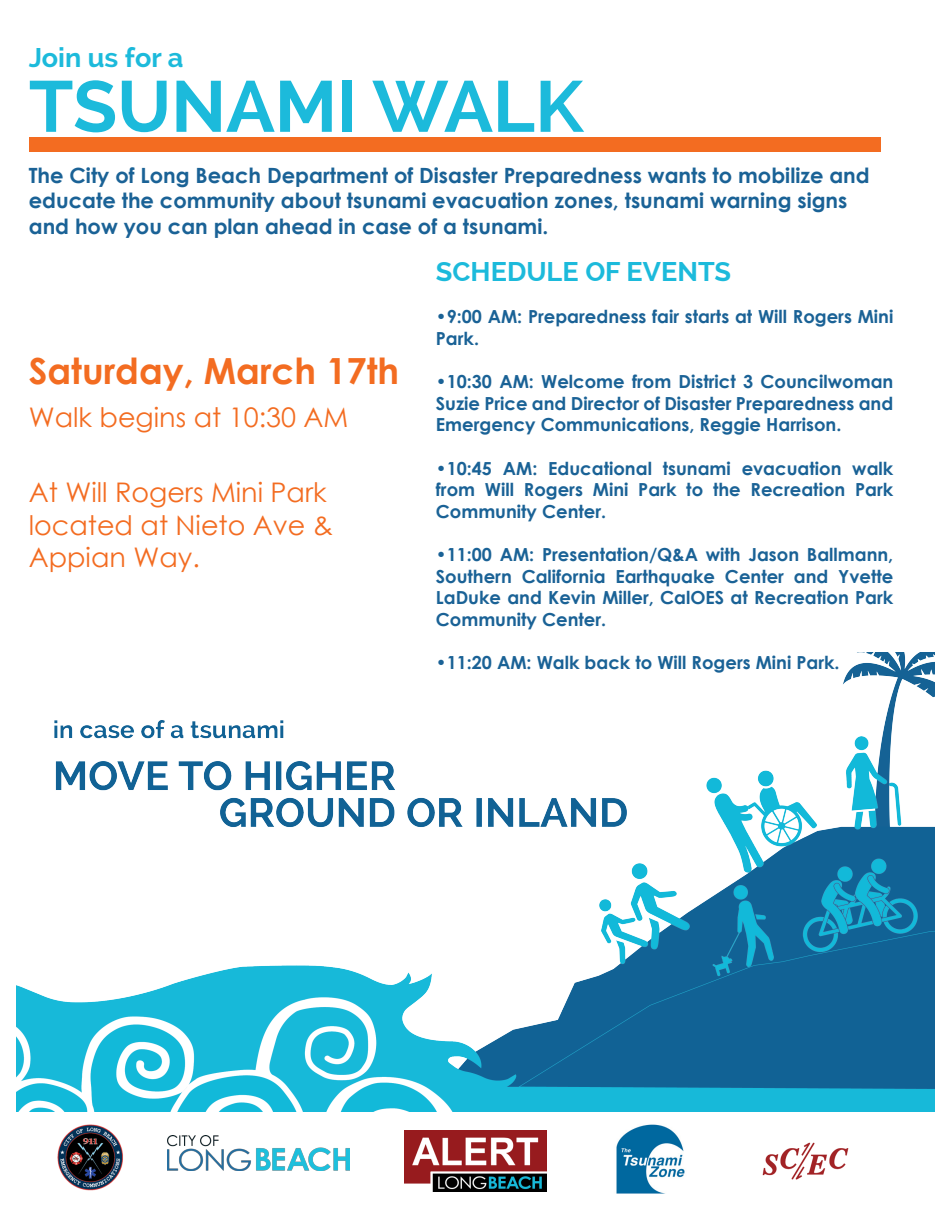
<style>
.page{position:relative;width:951px;height:1221px;background:#fff}
.page>*{position:absolute;margin:0;border:0;box-sizing:border-box;transform-origin:0 0}
.t1{font:700 72px "Raleway";color:#1cbadb}
.t2{font:700 36px "Century Gothic";color:#f36c21}
.t3{font:27px/32.4px "Century Gothic";color:#f36c21}
.t4{font:700 27px "Raleway";color:#1cbadb}
.t5{font:700 21px/25.2px "Century Gothic";color:#1a6296}
.t6{font:700 18px/21.6px "Century Gothic";color:#1a6296;text-align:justify}
</style>
<div class="page">
<div style="left:29px;top:137px;width:851px;height:14px;background:#f36c21"></div>
<img style="left:762px;top:1142px;width:87px;height:38px">
<img style="left:404px;top:1130px;width:142px;height:61px">
<img style="left:167px;top:1135px;width:182px;height:35px">
<img style="left:616px;top:1124px;width:69px;height:70px">
<img style="left:58px;top:1124px;width:65px;height:66px">
<img style="left:16px;top:652px;width:918px;height:459px">
<p class="t4" style="left:29px;top:42px;width:156px">Join us for a</p>
<p class="t1" style="left:29px;top:65px;width:556px">TSUNAMI WALK</p>
<p class="t5" style="left:29px;top:162px;width:842px">The City of Long Beach Department of Disaster Preparedness wants to mobilize and educate the community about tsunami evacuation zones, tsunami warning signs and how you can plan ahead in case of a tsunami.</p>
<p class="t2" style="left:29px;top:343px;width:372px">Saturday, March 17th</p>
<p class="t3" style="left:29px;top:400px;width:321px">Walk begins at 10:30 AM</p>
<p class="t3" style="left:29px;top:476px;width:306px">At Will Rogers Mini Park located at Nieto Ave &amp;<br>Appian Way.</p>
<p class="t4" style="left:436px;top:256px;width:297px">SCHEDULE OF EVENTS</p>
<p class="t6" style="left:436px;top:305px;width:459px">•9:00 AM: Preparedness fair starts at Will Rogers Mini<br>Park.</p>
<p class="t6" style="left:436px;top:370px;width:459px">•10:30 AM: Welcome from District 3 Councilwoman Suzie Price and Director of Disaster Preparedness and Emergency Communications, Reggie Harrison.</p>
<p class="t6" style="left:436px;top:456px;width:459px">•10:45 AM: Educational tsunami evacuation walk from Will Rogers Mini Park to the Recreation Park Community Center.</p>
<p class="t6" style="left:436px;top:543px;width:459px">•11:00 AM: Presentation/Q&amp;A with Jason Ballmann, Southern California Earthquake Center and Yvette LaDuke and Kevin Miller, CalOES at Recreation Park Community Center.</p>
<p class="t6" style="left:436px;top:651px;width:405px">•11:20 AM: Walk back to Will Rogers Mini Park.</p>
</div>
